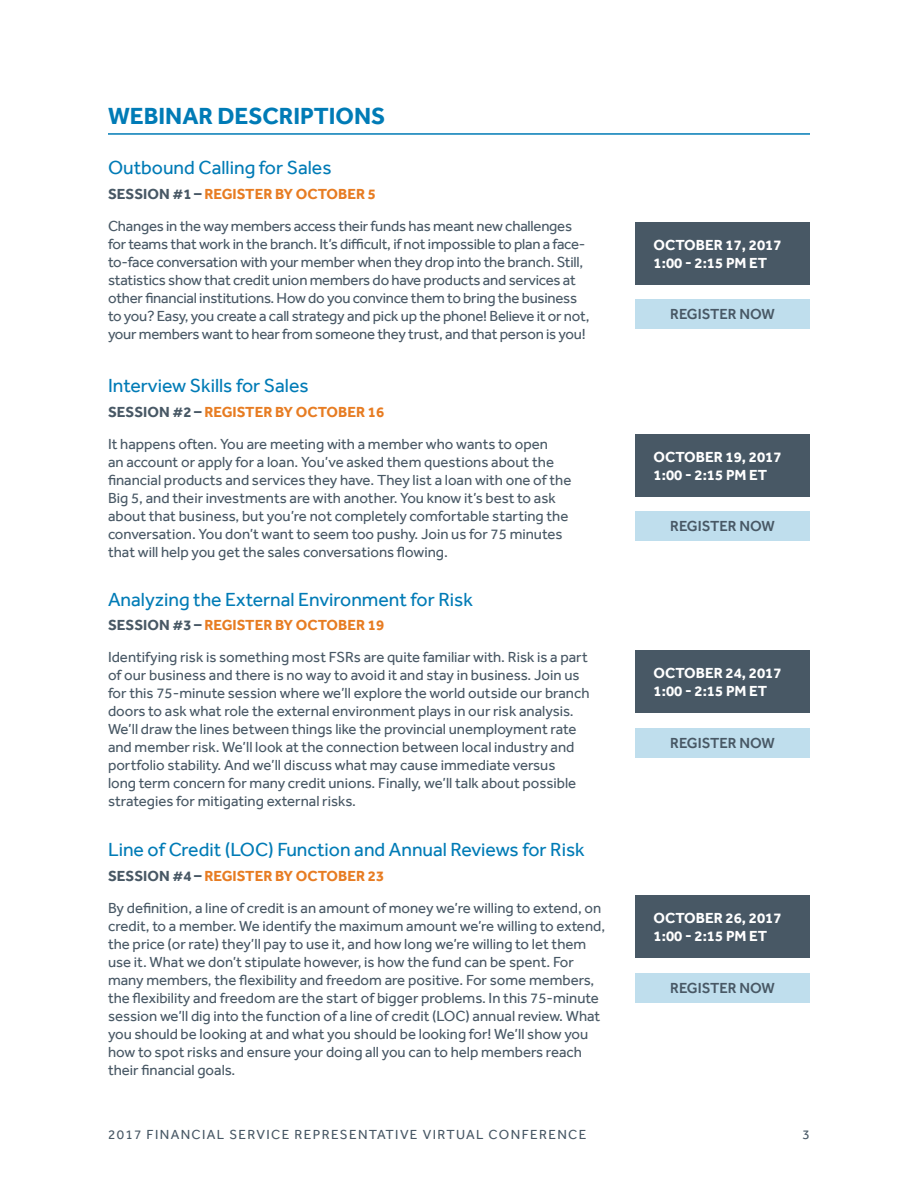
<style>
.page{position:relative;width:918px;height:1188px;background:#fff}
.page>*{position:absolute;margin:0;border:0;box-sizing:border-box;transform-origin:0 0}
.t1{font:700 24px "Effra";color:#007bb6}
.t2{font:19.5px "Effra";color:#007bb6}
.t3{font:15px/18px "Effra";color:#485865}
.t4{font:700 15px/18px "Effra";color:#fff}
.t5{font:500 15px "Effra";color:#485865}
.t6{font:13.5px "Effra";letter-spacing:.1em;color:#485865}
.s1{font-weight:700}
.s2{font-weight:700;color:#e77c22}
</style>
<div class="page">
<hr style="left:108px;top:133px;width:702px;height:2px;background:#007bb6">
<div style="left:635px;top:222px;width:175px;height:63px;background:#485865"></div>
<div style="left:635px;top:300px;width:175px;height:29px;background:#bfdeed"></div>
<div style="left:635px;top:434px;width:175px;height:62px;background:#485865"></div>
<div style="left:635px;top:511px;width:175px;height:30px;background:#bfdeed"></div>
<div style="left:635px;top:651px;width:175px;height:62px;background:#485865"></div>
<div style="left:635px;top:728px;width:175px;height:30px;background:#bfdeed"></div>
<div style="left:635px;top:895px;width:175px;height:63px;background:#485865"></div>
<div style="left:635px;top:973px;width:175px;height:29px;background:#bfdeed"></div>
<h1 class="t1" style="left:108px;top:102px;width:279px">WEBINAR DESCRIPTIONS</h1>
<h2 class="t2" style="left:108px;top:156px;width:225px">Outbound Calling for Sales</h2>
<p class="t3" style="left:108px;top:178px;width:466px;line-height:31.5px"><span class="s1">SESSION #1 –</span> <span class="s2">REGISTER BY OCTOBER 5<br></span>Changes in the way members access their funds has meant new challenges</p>
<p class="t3" style="left:108px;top:234px;width:483px">for teams that work in the branch. It’s difficult, if not impossible to plan a face&shy;to-face conversation with your member when they drop into the branch. Still, statistics show that credit union members do have products and services at other financial institutions. How do you convince them to bring the business to you? Easy, you create a call strategy and pick up the phone! Believe it or not, your members want to hear from someone they trust, and that person is you!</p>
<h2 class="t2" style="left:108px;top:374px;width:202px">Interview Skills for Sales</h2>
<p class="t3" style="left:108px;top:396px;width:442px;line-height:31.5px"><span class="s1">SESSION #2 –</span> <span class="s2">REGISTER BY OCTOBER 16<br></span>It happens often. You are meeting with a member who wants to open</p>
<p class="t3" style="left:108px;top:452px;width:465px">an account or apply for a loan. You’ve asked them questions about the financial products and services they have. They list a loan with one of the Big 5, and their investments are with another. You know it’s best to ask about that business, but you’re not completely comfortable starting the conversation. You don’t want to seem too pushy. Join us for 75 minutes that will help you get the sales conversations flowing.</p>
<p class="t4" style="left:654px;top:236px;width:129px">OCTOBER 17, 2017<br>1:00 - 2:15 PM ET</p>
<p class="t5" style="left:670px;top:305px;width:106px">REGISTER NOW</p>
<p class="t4" style="left:654px;top:448px;width:129px">OCTOBER 19, 2017<br>1:00 - 2:15 PM ET</p>
<p class="t5" style="left:670px;top:517px;width:106px">REGISTER NOW</p>
<h2 class="t2" style="left:108px;top:588px;width:366px">Analyzing the External Environment for Risk</h2>
<p class="t3" style="left:108px;top:610px;width:481px;line-height:31.5px"><span class="s1">SESSION #3 –</span> <span class="s2">REGISTER BY OCTOBER 19<br></span>Identifying risk is something most FSRs are quite familiar with. Risk is a part</p>
<p class="t3" style="left:108px;top:666px;width:483px">of our business and there is no way to avoid it and stay in business. Join us for this 75-minute session where we’ll explore the world outside our branch doors to ask what role the external environment plays in our risk analysis.<br>We’ll draw the lines between things like the provincial unemployment rate and member risk. We’ll look at the connection between local industry and portfolio stability. And we’ll discuss what may cause immediate versus<br>long term concern for many credit unions. Finally, we’ll talk about possible strategies for mitigating external risks.</p>
<h2 class="t2" style="left:108px;top:838px;width:478px">Line of Credit (LOC) Function and Annual Reviews for Risk</h2>
<p class="t3" style="left:108px;top:860px;width:495px;line-height:31.5px"><span class="s1">SESSION #4 –</span> <span class="s2">REGISTER BY OCTOBER 23<br></span>By definition, a line of credit is an amount of money we’re willing to extend, on</p>
<p class="t3" style="left:108px;top:916px;width:499px">credit, to a member. We identify the maximum amount we’re willing to extend, the price (or rate) they’ll pay to use it, and how long we’re willing to let them use it. What we don’t stipulate however, is how the fund can be spent. For many members, the flexibility and freedom are positive. For some members, the flexibility and freedom are the start of bigger problems. In this 75-minute session we’ll dig into the function of a line of credit (LOC) annual review. What you should be looking at and what you should be looking for! We’ll show you how to spot risks and ensure your doing all you can to help members reach their financial goals.</p>
<p class="t4" style="left:654px;top:909px;width:129px">OCTOBER 26, 2017<br>1:00 - 2:15 PM ET</p>
<p class="t4" style="left:654px;top:664px;width:129px">OCTOBER 24, 2017<br>1:00 - 2:15 PM ET</p>
<p class="t5" style="left:670px;top:734px;width:106px">REGISTER NOW</p>
<p class="t5" style="left:670px;top:979px;width:106px">REGISTER NOW</p>
<p class="t6" style="left:108px;top:1126px;width:480px">2017 FINANCIAL SERVICE REPRESENTATIVE VIRTUAL CONFERENCE</p>
<p class="t6" style="left:803px;top:1126px;width:9px">3</p>
</div>
